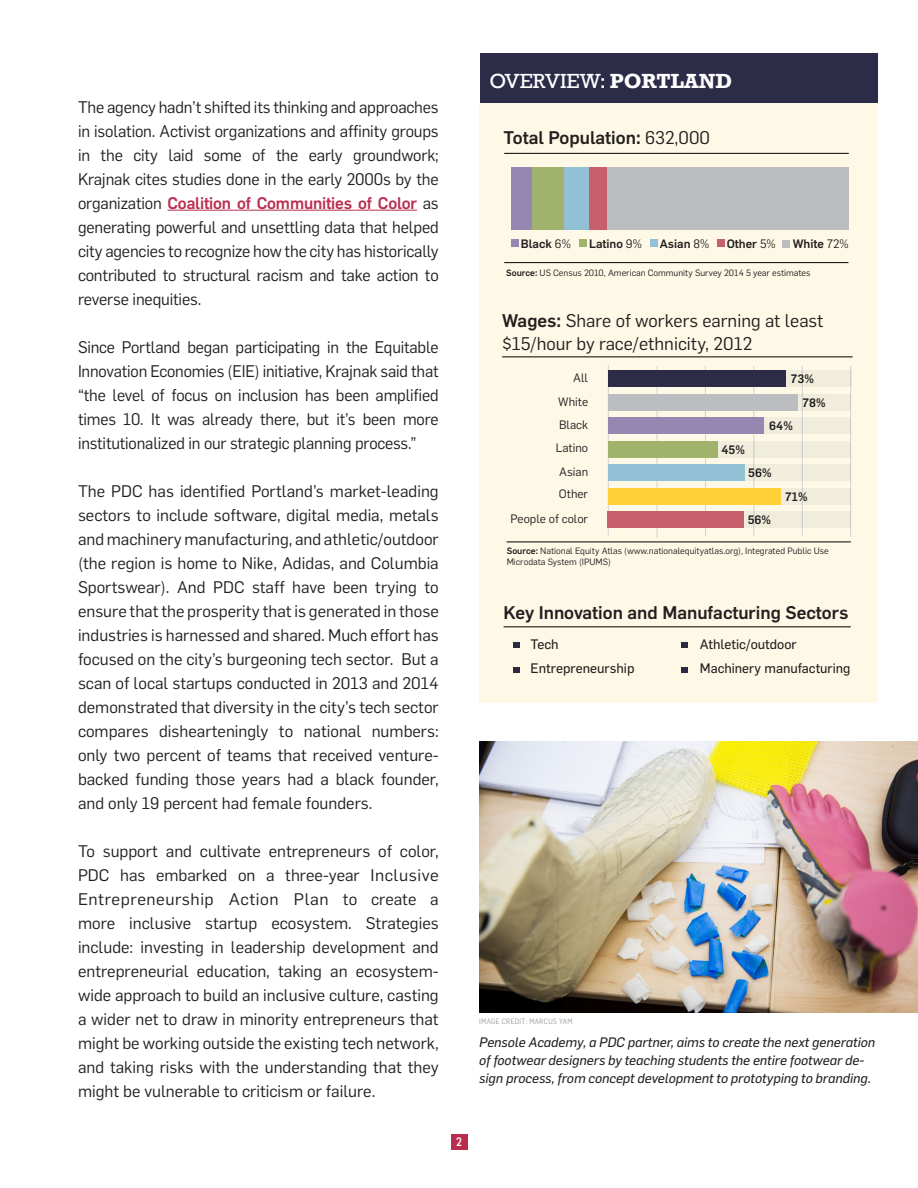
<style>
.page{position:relative;width:918px;height:1188px;background:#fff}
.page>*{position:absolute;margin:0;border:0;box-sizing:border-box;transform-origin:0 0}
.t1{font:21px "Rockwell";color:#fff}
.t2{font:18px "Flama";color:#231f20}
.t3{font:500 18px "Flama";color:#231f20}
.t4{font:16.5px/24px "Flama";letter-spacing:-.01em;color:#231f20;text-align:justify}
.t5{font:italic 13.5px/18px "Flama Basic";color:#231f20}
.t6{font:13.5px "Flama Basic";color:#231f20}
.t7{font:500 12px "Flama";color:#231f20}
.t8{font:12px "Flama";color:#231f20}
.t9{font:500 12px "Flama Semicondensed";color:#fff}
.t10{font:9px/10.5px "Flama";color:#231f20}
.t11{font:300 7.5px "Flama Semicondensed";letter-spacing:.05em;color:#818386}
.s1{font-weight:500;color:#b92d50}
.s2{font-weight:700}
.s3{font-weight:400}
.s4{font-weight:500}
</style>
<div class="page">
<div style="left:451px;top:1134px;width:17px;height:16px;background:#b92d50"></div>
<div style="left:479px;top:103px;width:399px;height:600px;background:#fef9e6"></div>
<img style="left:479px;top:742px;width:439px;height:270px">
<hr style="left:167px;top:210px;width:250px;height:1px;background:#b92d50">
<div style="left:480px;top:54px;width:398px;height:49px;background:#2d2c48"></div>
<div style="left:606px;top:167px;width:243px;height:63px;background:#bcbdc0"></div>
<div style="left:564px;top:167px;width:25px;height:63px;background:#92c1d5"></div>
<div style="left:532px;top:167px;width:32px;height:63px;background:#a0b26b"></div>
<div style="left:511px;top:167px;width:21px;height:63px;background:#9488b3"></div>
<div style="left:650px;top:240px;width:8px;height:7px;background:#92c1d5"></div>
<div style="left:511px;top:240px;width:8px;height:7px;background:#9488b3"></div>
<div style="left:579px;top:240px;width:8px;height:7px;background:#a0b26b"></div>
<div style="left:782px;top:240px;width:8px;height:8px;background:#bcbdc0"></div>
<div style="left:589px;top:167px;width:17px;height:63px;background:#c6616b"></div>
<div style="left:718px;top:240px;width:7px;height:7px;background:#c6616b"></div>
<hr style="left:504px;top:153px;width:345px;height:1px;background:#000">
<hr style="left:504px;top:262px;width:345px;height:1px;background:#000">
<hr style="left:504px;top:627px;width:347px;height:1px;background:#000">
<svg style="left:513px;top:642px;width:6px;height:6px"></svg>
<svg style="left:682px;top:642px;width:6px;height:6px"></svg>
<svg style="left:682px;top:667px;width:6px;height:6px"></svg>
<svg style="left:513px;top:667px;width:6px;height:6px"></svg>
<hr style="left:657px;top:366px;width:1px;height:172px;background:#d1d2d4">
<hr style="left:705px;top:366px;width:1px;height:170px;background:#d1d2d4">
<hr style="left:754px;top:366px;width:1px;height:170px;background:#d1d2d4">
<hr style="left:802px;top:366px;width:1px;height:171px;background:#d1d2d4">
<hr style="left:850px;top:366px;width:1px;height:171px;background:#d1d2d4">
<hr style="left:608px;top:365px;width:1px;height:171px;background:#d1d2d4">
<div style="left:786px;top:371px;width:65px;height:16px;background:#f1eddc"></div>
<div style="left:608px;top:371px;width:178px;height:16px;background:#2d2c48"></div>
<div style="left:798px;top:394px;width:53px;height:16px;background:#f1eddc"></div>
<div style="left:608px;top:394px;width:190px;height:16px;background:#bcbdc0"></div>
<div style="left:764px;top:417px;width:87px;height:17px;background:#f1eddc"></div>
<div style="left:608px;top:417px;width:156px;height:17px;background:#9488b3"></div>
<div style="left:718px;top:441px;width:133px;height:16px;background:#f1eddc"></div>
<div style="left:608px;top:441px;width:110px;height:16px;background:#a0b26b"></div>
<div style="left:744px;top:464px;width:107px;height:17px;background:#f1eddc"></div>
<div style="left:608px;top:464px;width:136px;height:17px;background:#92c1d5"></div>
<div style="left:781px;top:488px;width:70px;height:16px;background:#f1eddc"></div>
<div style="left:608px;top:488px;width:173px;height:16px;background:#ffd137"></div>
<div style="left:744px;top:511px;width:107px;height:17px;background:#f1eddc"></div>
<div style="left:608px;top:511px;width:136px;height:17px;background:#c6616b"></div>
<hr style="left:507px;top:542px;width:344px;height:1px;background:#000">
<hr style="left:502px;top:357px;width:351px;height:1px;background:#000">
<p class="t4" style="left:78px;top:94px;width:362px">The agency hadn’t shifted its thinking and approaches in isolation. Activist organizations and affinity groups in the city laid some of the early groundwork; Krajnak cites studies done in the early 2000s by the organization <span class="s1">Coalition of Communities of Color</span> as generating powerful and unsettling data that helped city agencies to recognize how the city has historically contributed to structural racism and take action to reverse inequities.</p>
<p class="t4" style="left:78px;top:334px;width:362px">Since Portland began participating in the Equitable Innovation Economies (EIE) initiative, Krajnak said that “the level of focus on inclusion has been amplified times 10. It was already there, but it’s been more institutionalized in our strategic planning process.”</p>
<p class="t4" style="left:78px;top:478px;width:362px">The PDC has identified Portland’s market-leading sectors to include software, digital media, metals and machinery manufacturing, and athletic/outdoor (the region is home to Nike, Adidas, and Columbia Sportswear). And PDC staff have been trying to ensure that the prosperity that is generated in those industries is harnessed and shared. Much effort has focused on the city’s burgeoning tech sector. But a scan of local startups conducted in 2013 and 2014 demonstrated that diversity in the city’s tech sector compares dishearteningly to national numbers: only two percent of teams that received venture&shy;backed funding those years had a black founder, and only 19 percent had female founders.</p>
<p class="t4" style="left:78px;top:838px;width:362px">To support and cultivate entrepreneurs of color, PDC has embarked on a three-year Inclusive Entrepreneurship Action Plan to create a more inclusive startup ecosystem. Strategies include: investing in leadership development and entrepreneurial education, taking an ecosystem&shy;wide approach to build an inclusive culture, casting a wider net to draw in minority entrepreneurs that might be working outside the existing tech network, and taking risks with the understanding that they might be vulnerable to criticism or failure.</p>
<p class="t1" style="left:490px;top:69px;width:244px">OVERVIEW: <span class="s2">PORTLAND</span></p>
<p class="t3" style="left:504px;top:125px;width:208px">Total Population: <span class="s3">632,000</span></p>
<p class="t7" style="left:521px;top:235px;width:51px">Black <span class="s3">6%</span></p>
<p class="t7" style="left:589px;top:235px;width:54px">Latino <span class="s3">9%</span></p>
<p class="t7" style="left:660px;top:235px;width:51px">Asian <span class="s3">8%</span></p>
<p class="t7" style="left:727px;top:235px;width:51px">Other <span class="s3">5%</span></p>
<p class="t7" style="left:793px;top:235px;width:57px">White <span class="s3">72%</span></p>
<p class="t10" style="left:506px;top:267px;width:306px"><span class="s4">Source:</span> US Census 2010, American Community Survey 2014 5 year estimates</p>
<p class="t2" style="left:502px;top:309px;width:323px"><span class="s4">Wages:</span> Share of workers earning at least</p>
<p class="t2" style="left:502px;top:331px;width:252px">$15/hour by race/ethnicity, 2012</p>
<p class="t8" style="left:573px;top:370px;width:16px">All</p>
<p class="t7" style="left:791px;top:371px;width:25px">73%</p>
<p class="t8" style="left:558px;top:393px;width:31px">White</p>
<p class="t7" style="left:803px;top:394px;width:25px">78%</p>
<p class="t8" style="left:559px;top:417px;width:31px">Black</p>
<p class="t7" style="left:769px;top:417px;width:25px">64%</p>
<p class="t8" style="left:556px;top:440px;width:34px">Latino</p>
<p class="t7" style="left:721px;top:441px;width:25px">45%</p>
<p class="t8" style="left:559px;top:464px;width:30px">Asian</p>
<p class="t7" style="left:748px;top:465px;width:25px">56%</p>
<p class="t8" style="left:559px;top:486px;width:31px">Other</p>
<p class="t7" style="left:785px;top:488px;width:24px">71%</p>
<p class="t8" style="left:511px;top:510px;width:79px">People of color</p>
<p class="t7" style="left:748px;top:511px;width:25px">56%</p>
<p class="t10" style="left:507px;top:545px;width:323px"><span class="s4">Source:</span> National Equity Atlas (www.nationalequityatlas.org), Integrated Public Use<br>Microdata System (IPUMS)</p>
<p class="t3" style="left:504px;top:600px;width:346px">Key Innovation and Manufacturing Sectors</p>
<p class="t6" style="left:531px;top:635px;width:30px">Tech</p>
<p class="t6" style="left:531px;top:659px;width:105px">Entrepreneurship</p>
<p class="t6" style="left:700px;top:635px;width:98px">Athletic/outdoor</p>
<p class="t6" style="left:700px;top:659px;width:152px">Machinery manufacturing</p>
<p class="t11" style="left:479px;top:1016px;width:95px">IMAGE CREDIT: MARCUS YAM</p>
<p class="t5" style="left:479px;top:1032px;width:397px">Pensole Academy, a PDC partner, aims to create the next generation of footwear designers by teaching students the entire footwear de&shy;sign process, from concept development to prototyping to branding.</p>
<p class="t9" style="left:456px;top:1134px;width:7px">2</p>
</div>
